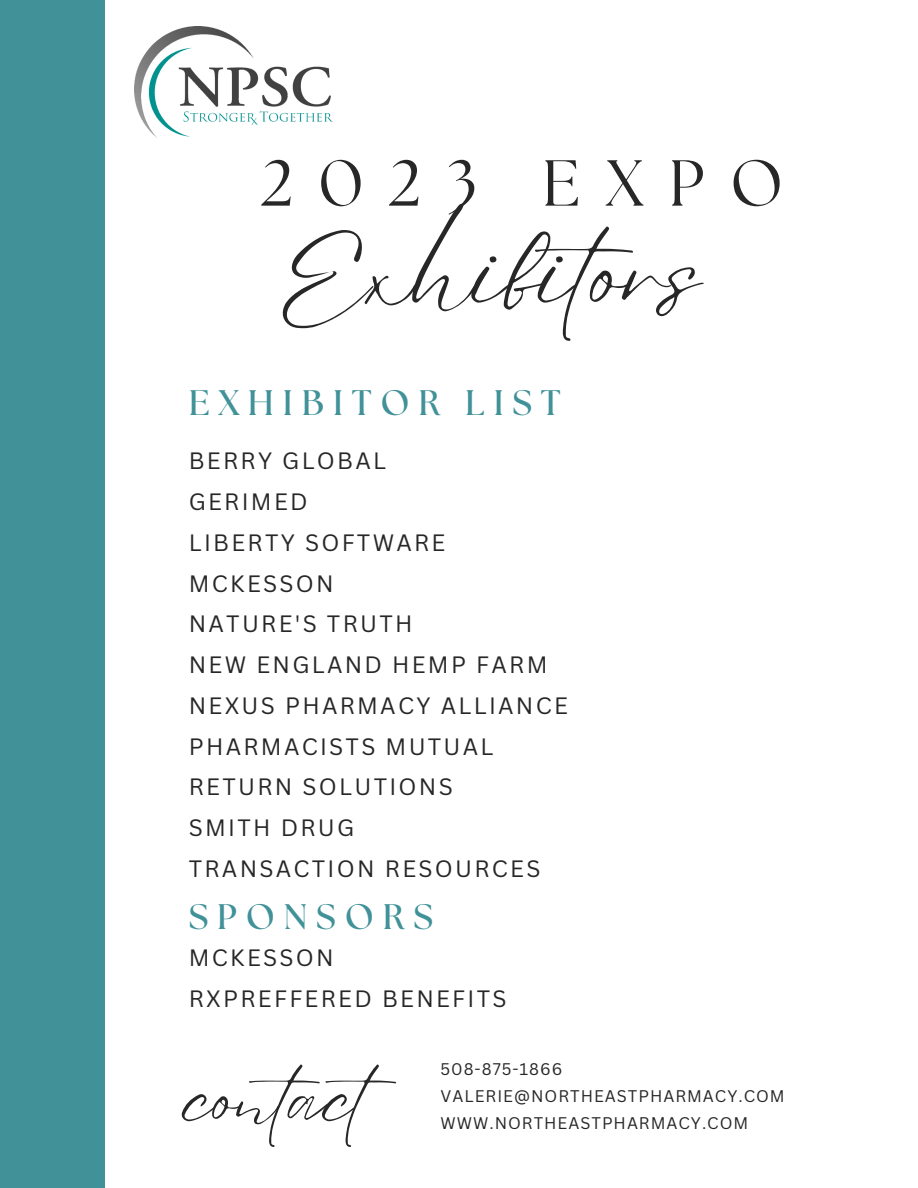
<style>
.page{position:relative;width:918px;height:1188px;background:#fff}
.page>*{position:absolute;margin:0;border:0;box-sizing:border-box;transform-origin:0 0}
.t1{font:102px "Eyesome Script";color:#272727}
.t2{font:73.5px "Eyesome Script";color:#272727}
.t3{font:64.8px "The Seasons";letter-spacing:.395em;color:#272727}
.t4{font:700 35.4px "The Seasons";letter-spacing:.25em;color:#409198}
.t5{font:23.1px/40.8px "Canva Sans";letter-spacing:.1em;color:#272727}
.t6{font:16.35px/27px "Canva Sans";letter-spacing:.06em;color:#272727}
</style>
<div class="page">
<div style="left:0;top:0;width:104px;height:1188px;background:#409198"></div>
<img style="left:135px;top:26px;width:198px;height:112px">
<h3 class="t3" style="left:261px;top:154px;width:524px">2023 EXPO</h3>
<h1 class="t1" style="left:277px;top:206px;width:425px">Exhibitors</h1>
<h3 class="t4" style="left:189px;top:387px;width:374px">EXHIBITOR LIST</h3>
<p class="t5" style="left:189px;top:440px;width:381px">BERRY GLOBAL<br>GERIMED<br>LIBERTY SOFTWARE<br>MCKESSON<br>NATURE'S TRUTH<br>NEW ENGLAND HEMP FARM<br>NEXUS PHARMACY ALLIANCE<br>PHARMACISTS MUTUAL<br>RETURN SOLUTIONS<br>SMITH DRUG<br>TRANSACTION RESOURCES</p>
<h3 class="t4" style="left:189px;top:901px;width:246px">SPONSORS</h3>
<p class="t5" style="left:189px;top:937px;width:319px">MCKESSON<br>RXPREFFERED BENEFITS</p>
<h2 class="t2" style="left:185px;top:1050px;width:241px">contact</h2>
<p class="t6" style="left:441px;top:1055px;width:346px">508-875-1866<br>VALERIE@NORTHEASTPHARMACY.COM<br>WWW.NORTHEASTPHARMACY.COM</p>
</div>
